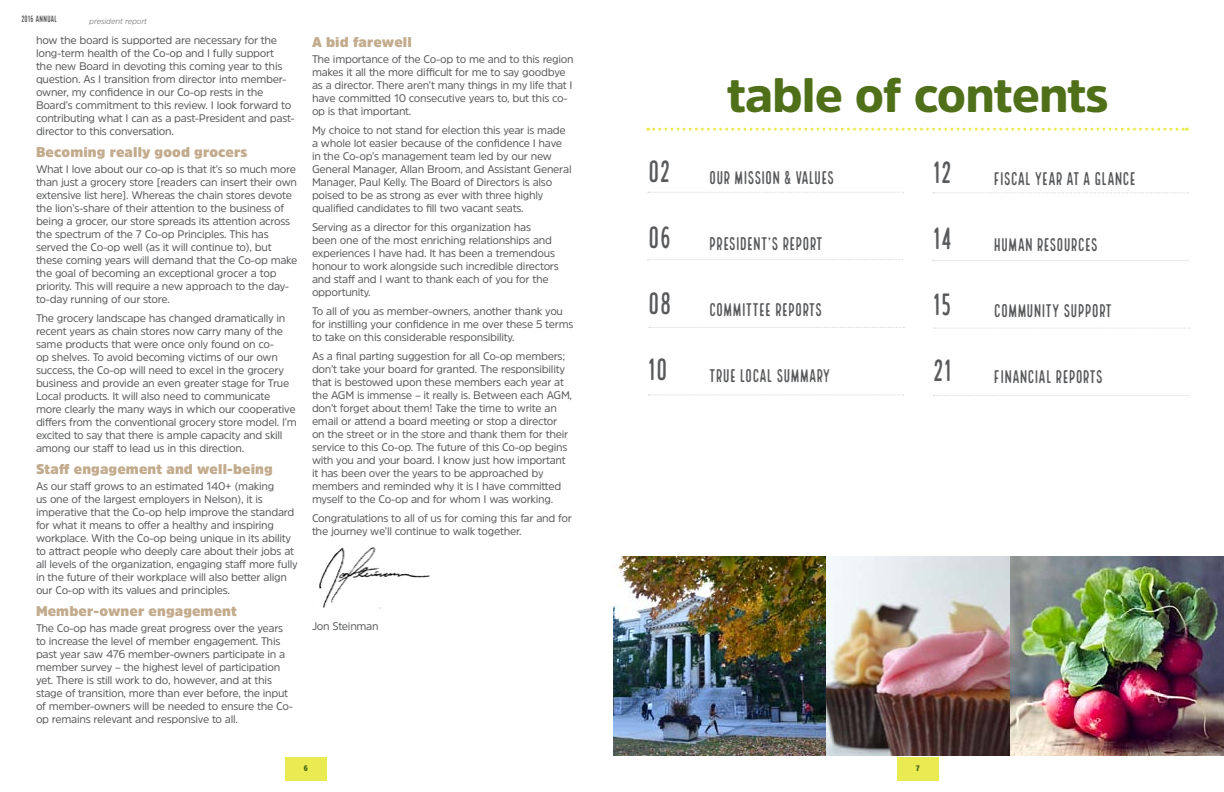
<style>
.page{position:relative;width:1224px;height:792px;background:#fff}
.page>*{position:absolute;margin:0;border:0;box-sizing:border-box;transform-origin:0 0}
.t1{font:900 48px "Amsi Pro";letter-spacing:-.02em;color:#4f6f19}
.t2{font:30px "Local Brewery Four";letter-spacing:-.025em;color:#58595b}
.t3{font:18px "Local Brewery Four";letter-spacing:-.03em;color:#58595b}
.t4{font:900 14px "Amsi Pro";letter-spacing:.01em;color:#c3ab8d}
.t5{font:11px/13px "Amsi Pro";letter-spacing:-.025em;color:#58595b}
.t6{font:9px "Local Brewery Four";letter-spacing:-.03em;color:#000}
.t7{font:italic 300 8px "Amsi Pro";letter-spacing:-.01em;color:#6d6e71}
.t8{font:900 8px "Amsi Pro Cond";color:#4f6f19}
</style>
<div class="page">
<div style="left:285px;top:757px;width:42px;height:23px;background:#eaeb52"></div>
<div style="left:897px;top:757px;width:42px;height:23px;background:#eaeb52"></div>
<img style="left:826px;top:557px;width:184px;height:199px">
<img style="left:614px;top:557px;width:212px;height:199px">
<img style="left:319px;top:547px;width:111px;height:62px">
<svg style="left:648px;top:128px;width:539px;height:3px"></svg>
<svg style="left:648px;top:192px;width:255px;height:1px"></svg>
<svg style="left:933px;top:193px;width:255px;height:1px"></svg>
<svg style="left:649px;top:327px;width:256px;height:1px"></svg>
<svg style="left:934px;top:328px;width:255px;height:1px"></svg>
<svg style="left:647px;top:259px;width:256px;height:1px"></svg>
<svg style="left:932px;top:260px;width:256px;height:1px"></svg>
<svg style="left:648px;top:395px;width:256px;height:1px"></svg>
<svg style="left:933px;top:395px;width:256px;height:1px"></svg>
<img style="left:1010px;top:556px;width:214px;height:200px">
<p class="t6" style="left:21px;top:14px;width:38px">2016 ANNUAL</p>
<p class="t5" style="left:36px;top:34px;width:260px">how the board is supported are necessary for the long-term health of the Co-op and I fully support<br>the new Board in devoting this coming year to this question. As I transition from director into member&shy;owner, my confidence in our Co-op rests in the Board’s commitment to this review. I look forward to contributing what I can as a past-President and past&shy;director to this conversation.</p>
<p class="t4" style="left:36px;top:143px;width:213px">Becoming really good grocers</p>
<p class="t5" style="left:36px;top:163px;width:263px">What I love about our co-op is that it’s so much more than just a grocery store [readers can insert their own extensive list here]. Whereas the chain stores devote the lion’s-share of their attention to the business of being a grocer, our store spreads its attention across the spectrum of the 7 Co-op Principles. This has served the Co-op well (as it will continue to), but these coming years will demand that the Co-op make the goal of becoming an exceptional grocer a top priority. This will require a new approach to the day&shy;to-day running of our store.</p>
<p class="t5" style="left:36px;top:312px;width:262px">The grocery landscape has changed dramatically in recent years as chain stores now carry many of the same products that were once only found on co-<br>op shelves. To avoid becoming victims of our own success, the Co-op will need to excel in the grocery business and provide an even greater stage for True Local products. It will also need to communicate more clearly the many ways in which our cooperative differs from the conventional grocery store model. I’m excited to say that there is ample capacity and skill among our staff to lead us in this direction.</p>
<p class="t4" style="left:36px;top:460px;width:238px">Staff engagement and well-being</p>
<p class="t5" style="left:36px;top:480px;width:263px">As our staff grows to an estimated 140+ (making<br>us one of the largest employers in Nelson), it is imperative that the Co-op help improve the standard for what it means to offer a healthy and inspiring workplace. With the Co-op being unique in its ability to attract people who deeply care about their jobs at all levels of the organization, engaging staff more fully in the future of their workplace will also better align our Co-op with its values and principles.</p>
<p class="t4" style="left:36px;top:602px;width:202px">Member-owner engagement</p>
<p class="t5" style="left:36px;top:622px;width:259px">The Co-op has made great progress over the years to increase the level of member engagement. This past year saw 476 member-owners participate in a member survey – the highest level of participation yet. There is still work to do, however, and at this stage of transition, more than ever before, the input of member-owners will be needed to ensure the Co&shy;op remains relevant and responsive to all.</p>
<p class="t7" style="left:89px;top:15px;width:59px">president report</p>
<p class="t4" style="left:312px;top:32px;width:101px">A bid farewell</p>
<p class="t5" style="left:312px;top:52px;width:263px">The importance of the Co-op to me and to this region makes it all the more difficult for me to say goodbye as a director. There aren’t many things in my life that I have committed 10 consecutive years to, but this co&shy;op is that important.</p>
<p class="t5" style="left:312px;top:123px;width:261px">My choice to not stand for election this year is made a whole lot easier because of the confidence I have in the Co-op’s management team led by our new General Manager, Allan Broom, and Assistant General Manager, Paul Kelly. The Board of Directors is also poised to be as strong as ever with three highly qualified candidates to fill two vacant seats.</p>
<p class="t5" style="left:312px;top:220px;width:248px">Serving as a director for this organization has been one of the most enriching relationships and experiences I have had. It has been a tremendous honour to work alongside such incredible directors and staff and I want to thank each of you for the opportunity.</p>
<p class="t5" style="left:312px;top:304px;width:263px">To all of you as member-owners, another thank you for instilling your confidence in me over these 5 terms to take on this considerable responsibility.</p>
<p class="t5" style="left:312px;top:349px;width:262px">As a final parting suggestion for all Co-op members; don’t take your board for granted. The responsibility that is bestowed upon these members each year at the AGM is immense – it really is. Between each AGM, don’t forget about them! Take the time to write an email or attend a board meeting or stop a director on the street or in the store and thank them for their service to this Co-op. The future of this Co-op begins with you and your board. I know just how important it has been over the years to be approached by members and reminded why it is I have committed myself to the Co-op and for whom I was working.</p>
<p class="t5" style="left:312px;top:511px;width:261px">Congratulations to all of us for coming this far and for the journey we’ll continue to walk together.</p>
<p class="t5" style="left:312px;top:619px;width:68px">Jon Steinman</p>
<h1 class="t1" style="left:727px;top:61px;width:383px">table of contents</h1>
<h2 class="t2" style="left:648px;top:155px;width:25px">02</h2>
<h3 class="t3" style="left:709px;top:168px;width:127px">OUR MISSION &amp; VALUES</h3>
<h2 class="t2" style="left:932px;top:156px;width:21px">12</h2>
<h3 class="t3" style="left:994px;top:169px;width:144px">FISCAL YEAR AT A GLANCE</h3>
<h2 class="t2" style="left:648px;top:221px;width:26px">06</h2>
<h3 class="t3" style="left:709px;top:234px;width:116px">PRESIDENT’S REPORT</h3>
<h2 class="t2" style="left:932px;top:222px;width:21px">14</h2>
<h3 class="t3" style="left:994px;top:235px;width:106px">HUMAN RESOURCES</h3>
<h2 class="t2" style="left:648px;top:287px;width:26px">08</h2>
<h3 class="t3" style="left:709px;top:300px;width:115px">COMMITTEE REPORTS</h3>
<h2 class="t2" style="left:932px;top:288px;width:21px">15</h2>
<h3 class="t3" style="left:994px;top:301px;width:120px">COMMUNITY SUPPORT</h3>
<h2 class="t2" style="left:648px;top:353px;width:22px">10</h2>
<h3 class="t3" style="left:709px;top:366px;width:123px">TRUE LOCAL SUMMARY</h3>
<h2 class="t2" style="left:932px;top:354px;width:21px">21</h2>
<h3 class="t3" style="left:994px;top:367px;width:111px">FINANCIAL REPORTS</h3>
<p class="t8" style="left:304px;top:762px;width:6px">6</p>
<p class="t8" style="left:916px;top:762px;width:5px">7</p>
</div>
